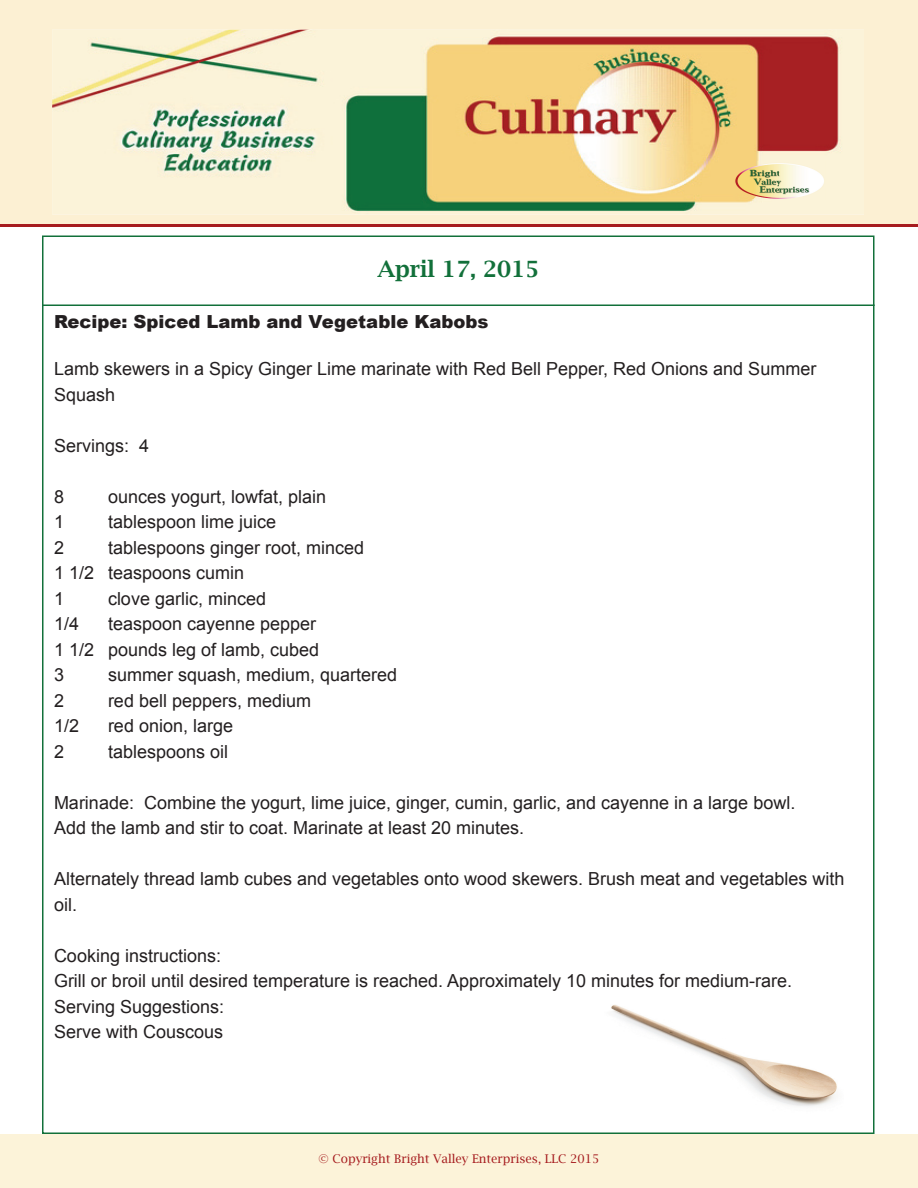
<style>
.page{position:relative;width:918px;height:1188px;background:#fff}
.page>*{position:absolute;margin:0;border:0;box-sizing:border-box;transform-origin:0 0}
.t1{font:600 22.5px "Lucida Bright";color:#12703a}
.t2{font:18px/25.5px "Arial";color:#231f20}
.t3{font:900 18px "Arial";color:#231f20}
.t4{font:12px "Lucida Bright";color:#a61c1f}
</style>
<div class="page">
<div style="left:0;top:0;width:918px;height:224px;background:#fcf0d3"></div>
<hr style="left:0;top:224px;width:918px;height:3px;background:#a61c1f">
<img style="left:52px;top:30px;width:812px;height:184px">
<hr style="left:42px;top:304px;width:833px;height:2px;background:#12703a">
<img style="left:611px;top:1005px;width:226px;height:102px">
<img style="left:734px;top:162px;width:92px;height:38px">
<p class="t1" style="left:377px;top:256px;width:163px">April 17, 2015</p>
<p class="t3" style="left:54px;top:309px;width:436px">Recipe: Spiced Lamb and Vegetable Kabobs</p>
<p class="t2" style="left:54px;top:356px;width:764px">Lamb skewers in a Spicy Ginger Lime marinate with Red Bell Pepper, Red Onions and Summer<br>Squash</p>
<p class="t2" style="left:54px;top:433px;width:97px">Servings: 4</p>
<p class="t2" style="left:54px;top:484px;width:12px">8</p>
<p class="t2" style="left:108px;top:484px;width:220px">ounces yogurt, lowfat, plain</p>
<p class="t2" style="left:54px;top:509px;width:12px">1</p>
<p class="t2" style="left:108px;top:509px;width:170px">tablespoon lime juice</p>
<p class="t2" style="left:54px;top:535px;width:12px">2</p>
<p class="t2" style="left:54px;top:535px;width:312px;text-indent:54px">tablespoons ginger root, minced<br>1 1/2 teaspoons cumin<br>1</p>
<p class="t2" style="left:108px;top:586px;width:160px">clove garlic, minced</p>
<p class="t2" style="left:54px;top:611px;width:27px">1/4</p>
<p class="t2" style="left:54px;top:611px;width:267px;text-indent:54px">teaspoon cayenne pepper<br>1 1/2 pounds leg of lamb, cubed<br>3</p>
<p class="t2" style="left:108px;top:662px;width:291px">summer squash, medium, quartered</p>
<p class="t2" style="left:54px;top:688px;width:12px">2</p>
<p class="t2" style="left:108px;top:688px;width:205px">red bell peppers, medium</p>
<p class="t2" style="left:54px;top:713px;width:27px">1/2</p>
<p class="t2" style="left:108px;top:713px;width:127px">red onion, large</p>
<p class="t2" style="left:54px;top:739px;width:12px">2</p>
<p class="t2" style="left:108px;top:739px;width:122px">tablespoons oil</p>
<p class="t2" style="left:54px;top:790px;width:743px">Marinade: Combine the yogurt, lime juice, ginger, cumin, garlic, and cayenne in a large bowl.<br>Add the lamb and stir to coat. Marinate at least 20 minutes.</p>
<p class="t2" style="left:54px;top:866px;width:792px">Alternately thread lamb cubes and vegetables onto wood skewers. Brush meat and vegetables with oil.</p>
<p class="t2" style="left:54px;top:943px;width:740px">Cooking instructions:<br>Grill or broil until desired temperature is reached. Approximately 10 minutes for medium-rare.<br>Serving Suggestions:<br>Serve with Couscous</p>
<p class="t4" style="left:319px;top:1152px;width:282px">© Copyright Bright Valley Enterprises, LLC 2015</p>
</div>
